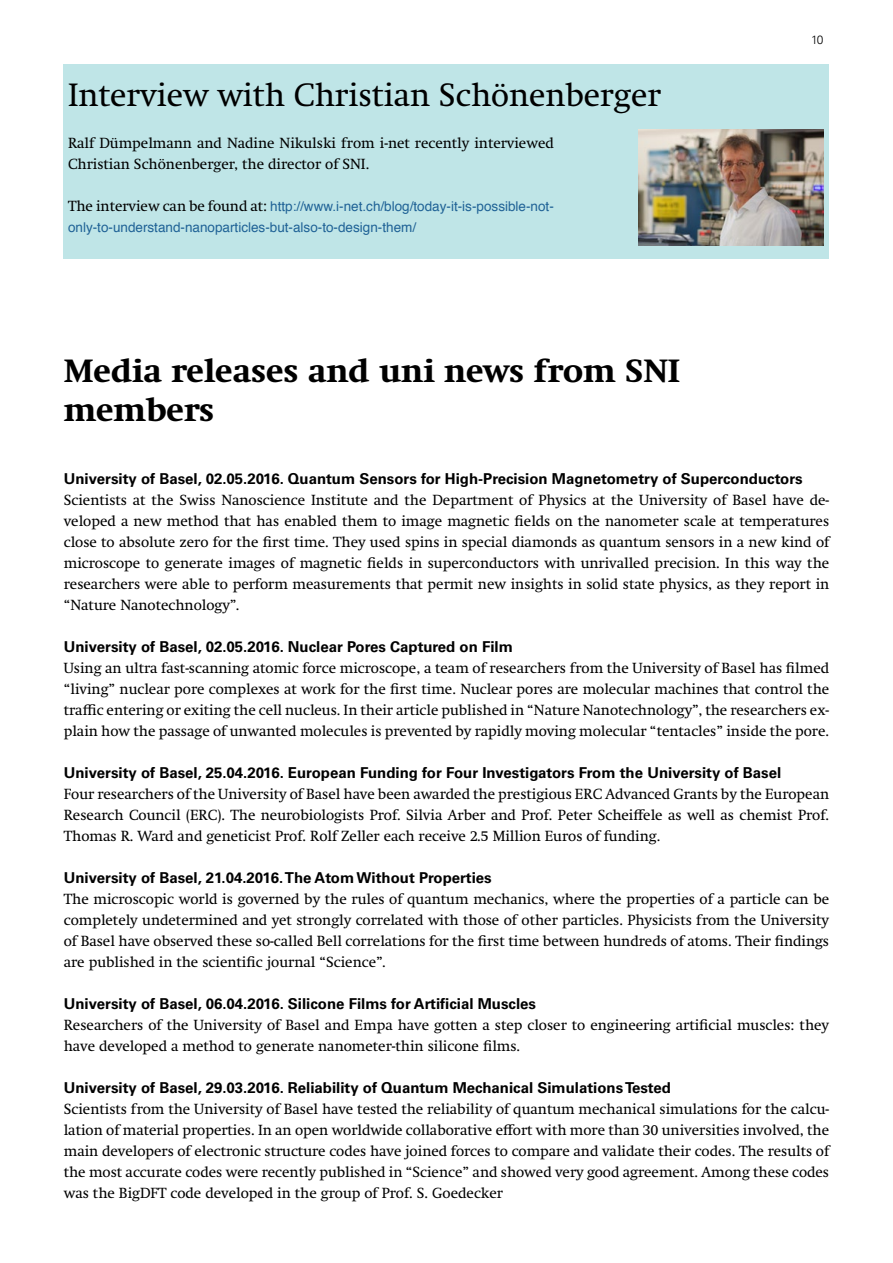
<style>
.page{position:relative;width:893px;height:1263px;background:#fff}
.page>*{position:absolute;margin:0;border:0;box-sizing:border-box;transform-origin:0 0}
.t1{font:700 33px/39px "Swift Neue LT Pro";color:#000}
.t2{font:33px "Swift Neue LT Pro";color:#000}
.t3{font:15px/21px "Swift Neue LT Pro";color:#000;text-align:justify}
.t4{font:700 15px "Univers LT Std";color:#000}
.t5{font:13.5px/21px "Helvetica";color:#1f6296}
.t6{font:300 12px "Univers LT Std";color:#000}
.s1{font-family:"Swift Neue LT Pro";font-size:15px;color:#000}
</style>
<div class="page">
<div style="left:64px;top:64px;width:765px;height:194px;background:#bfe5e7"></div>
<img style="left:639px;top:129px;width:185px;height:117px">
<h1 class="t2" style="left:68px;top:75px;width:594px">Interview with Christian Schönenberger</h1>
<p class="t3" style="left:68px;top:132px;width:487px">Ralf Dümpelmann and Nadine Nikulski from i-net recently interviewed<br>Christian Schönenberger, the director of SNI.</p>
<p class="t5" style="left:68px;top:196px;width:487px"><span class="s1">The interview can be found at:</span> http://www.i-net.ch/blog/today-it-is-possible-not&shy;only-to-understand-nanoparticles-but-also-to-design-them/</p>
<h1 class="t1" style="left:64px;top:352px;width:618px">Media releases and uni news from SNI members</h1>
<p class="t6" style="left:811px;top:33px;width:14px">10</p>
<p class="t4" style="left:64px;top:470px;width:740px">University of Basel, 02.05.2016. Quantum Sensors for High-Precision Magnetometry of Superconductors</p>
<p class="t3" style="left:64px;top:490px;width:767px">Scientists at the Swiss Nanoscience Institute and the Department of Physics at the University of Basel have de&shy;veloped a new method that has enabled them to image magnetic fields on the nanometer scale at temperatures close to absolute zero for the first time. They used spins in special diamonds as quantum sensors in a new kind of microscope to generate images of magnetic fields in superconductors with unrivalled precision. In this way the researchers were able to perform measurements that permit new insights in solid state physics, as they report in “Nature Nanotechnology”.</p>
<p class="t4" style="left:64px;top:638px;width:451px">University of Basel, 02.05.2016. Nuclear Pores Captured on Film</p>
<p class="t3" style="left:64px;top:658px;width:767px">Using an ultra fast-scanning atomic force microscope, a team of researchers from the University of Basel has filmed “living” nuclear pore complexes at work for the first time. Nuclear pores are molecular machines that control the traffic entering or exiting the cell nucleus. In their article published in “Nature Nanotechnology”, the researchers ex&shy;plain how the passage of unwanted molecules is prevented by rapidly moving molecular “tentacles” inside the pore.</p>
<p class="t4" style="left:64px;top:764px;width:719px">University of Basel, 25.04.2016. European Funding for Four Investigators From the University of Basel</p>
<p class="t3" style="left:64px;top:784px;width:767px">Four researchers of the University of Basel have been awarded the prestigious ERC Advanced Grants by the European Research Council (ERC). The neurobiologists Prof. Silvia Arber and Prof. Peter Scheiffele as well as chemist Prof.<br>Thomas R. Ward and geneticist Prof. Rolf Zeller each receive 2.5 Million Euros of funding.</p>
<p class="t4" style="left:64px;top:869px;width:429px">University of Basel, 21.04.2016. The Atom Without Properties</p>
<p class="t3" style="left:64px;top:889px;width:767px">The microscopic world is governed by the rules of quantum mechanics, where the properties of a particle can be completely undetermined and yet strongly correlated with those of other particles. Physicists from the University of Basel have observed these so-called Bell correlations for the first time between hundreds of atoms. Their findings are published in the scientific journal “Science”.</p>
<p class="t4" style="left:64px;top:995px;width:474px">University of Basel, 06.04.2016. Silicone Films for Artificial Muscles</p>
<p class="t3" style="left:64px;top:1015px;width:767px">Researchers of the University of Basel and Empa have gotten a step closer to engineering artificial muscles: they have developed a method to generate nanometer-thin silicone films.</p>
<p class="t4" style="left:64px;top:1079px;width:609px">University of Basel, 29.03.2016. Reliability of Quantum Mechanical Simulations Tested</p>
<p class="t3" style="left:64px;top:1099px;width:767px">Scientists from the University of Basel have tested the reliability of quantum mechanical simulations for the calcu&shy;lation of material properties. In an open worldwide collaborative effort with more than 30 universities involved, the main developers of electronic structure codes have joined forces to compare and validate their codes. The results of the most accurate codes were recently published in “Science” and showed very good agreement. Among these codes was the BigDFT code developed in the group of Prof. S. Goedecker</p>
</div>
